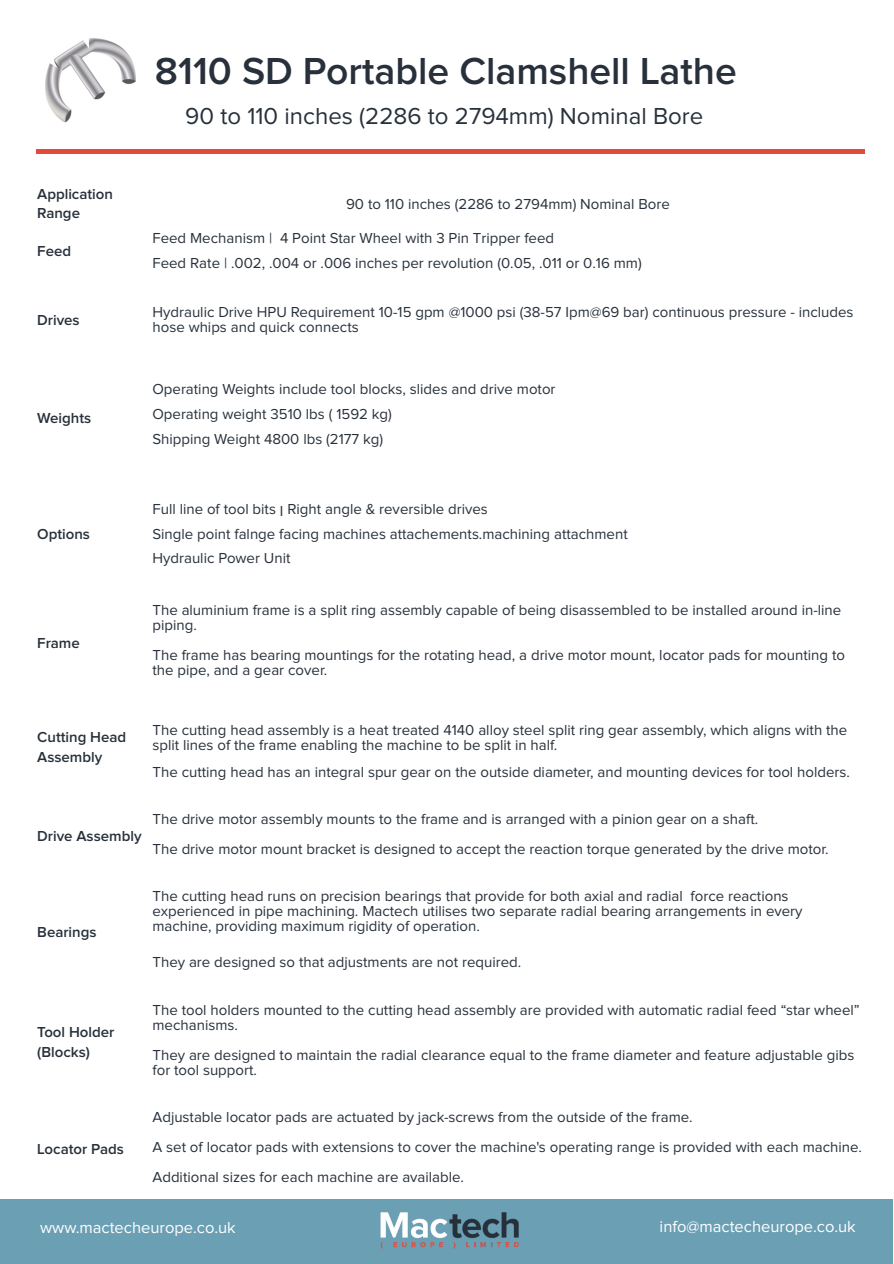
<style>
.page{position:relative;width:894px;height:1264px;background:#fff}
.page>*{position:absolute;margin:0;border:0;box-sizing:border-box;transform-origin:0 0}
.t1{font:600 39px "Proxima Nova";color:#28313b}
.t2{font:24px "Proxima Nova";color:#28313b}
.t3{font:16.5px "Proxima Nova";color:#fff}
.t4{font:15px/15px "Proxima Nova";color:#28313b}
.t5{font:600 15px/19.8px "Proxima Nova";color:#28313b}
</style>
<div class="page">
<div style="left:0;top:1199px;width:892px;height:64px;background:#6b9fb4"></div>
<img style="left:380px;top:1212px;width:139px;height:37px">
<hr style="left:36px;top:149px;width:828px;height:4px;background:#e24a3c">
<img style="left:45px;top:38px;width:90px;height:85px">
<h1 class="t1" style="left:155px;top:53px;width:583px">8110 SD Portable Clamshell Lathe</h1>
<h2 class="t2" style="left:185px;top:105px;width:519px">90 to 110 inches (2286 to 2794mm) Nominal Bore</h2>
<p class="t5" style="left:37px;top:184px;width:77px">Application<br>Range</p>
<p class="t4" style="left:346px;top:197px;width:325px">90 to 110 inches (2286 to 2794mm) Nominal Bore</p>
<p class="t5" style="left:37px;top:241px;width:35px">Feed</p>
<p class="t4" style="left:152px;top:226px;width:490px;line-height:24.6px">Feed Mechanism | 4 Point Star Wheel with 3 Pin Tripper feed<br>Feed Rate | .002, .004 or .006 inches per revolution (0.05, .011 or 0.16 mm)</p>
<p class="t5" style="left:37px;top:311px;width:44px">Drives</p>
<p class="t4" style="left:152px;top:305px;width:702px">Hydraulic Drive HPU Requirement 10-15 gpm @1000 psi (38-57 Ipm@69 bar) continuous pressure - includes hose whips and quick connects</p>
<p class="t5" style="left:37px;top:409px;width:56px">Weights</p>
<p class="t5" style="left:37px;top:524px;width:54px">Options</p>
<p class="t5" style="left:37px;top:633px;width:44px">Frame</p>
<p class="t4" style="left:152px;top:377px;width:404px;line-height:24.8px">Operating Weights include tool blocks, slides and drive motor<br>Operating weight 3510 lbs ( 1592 kg)<br>Shipping Weight 4800 lbs (2177 kg)</p>
<p class="t4" style="left:152px;top:497px;width:476px;line-height:24.8px">Full line of tool bits I Right angle &amp; reversible drives<br>Single point falnge facing machines attachements.machining attachment<br>Hydraulic Power Unit</p>
<p class="t4" style="left:152px;top:603px;width:690px">The aluminium frame is a split ring assembly capable of being disassembled to be installed around in-line piping.</p>
<p class="t4" style="left:152px;top:648px;width:693px">The frame has bearing mountings for the rotating head, a drive motor mount, locator pads for mounting to the pipe, and a gear cover.</p>
<p class="t5" style="left:37px;top:728px;width:90px">Cutting Head<br>Assembly</p>
<p class="t4" style="left:152px;top:723px;width:696px">The cutting head assembly is a heat treated 4140 alloy steel split ring gear assembly, which aligns with the split lines of the frame enabling the machine to be split in half.</p>
<p class="t4" style="left:152px;top:765px;width:698px">The cutting head has an integral spur gear on the outside diameter, and mounting devices for tool holders.</p>
<p class="t5" style="left:37px;top:827px;width:106px">Drive Assembly</p>
<p class="t4" style="left:152px;top:804px;width:677px;line-height:30px">The drive motor assembly mounts to the frame and is arranged with a pinion gear on a shaft.<br>The drive motor mount bracket is designed to accept the reaction torque generated by the drive motor.</p>
<p class="t5" style="left:37px;top:922px;width:61px">Bearings</p>
<p class="t4" style="left:152px;top:889px;width:651px">The cutting head runs on precision bearings that provide for both axial and radial force reactions experienced in pipe machining. Mactech utilises two separate radial bearing arrangements in every machine, providing maximum rigidity of operation.</p>
<p class="t4" style="left:152px;top:955px;width:370px">They are designed so that adjustments are not required.</p>
<p class="t5" style="left:37px;top:1022px;width:79px">Tool Holder (Blocks)</p>
<p class="t4" style="left:152px;top:1002px;width:708px">The tool holders mounted to the cutting head assembly are provided with automatic radial feed “star wheel” mechanisms.</p>
<p class="t4" style="left:152px;top:1047px;width:703px">They are designed to maintain the radial clearance equal to the frame diameter and feature adjustable gibs for tool support.</p>
<p class="t4" style="left:152px;top:1102px;width:710px;line-height:30.2px">Adjustable locator pads are actuated by jack-screws from the outside of the frame.<br>A set of locator pads with extensions to cover the machine's operating range is provided with each machine.<br>Additional sizes for each machine are available.</p>
<p class="t3" style="left:40px;top:1220px;width:197px">www.mactecheurope.co.uk</p>
<p class="t3" style="left:659px;top:1218px;width:197px">info@mactecheurope.co.uk</p>
<p class="t5" style="left:37px;top:1140px;width:88px">Locator Pads</p>
</div>
